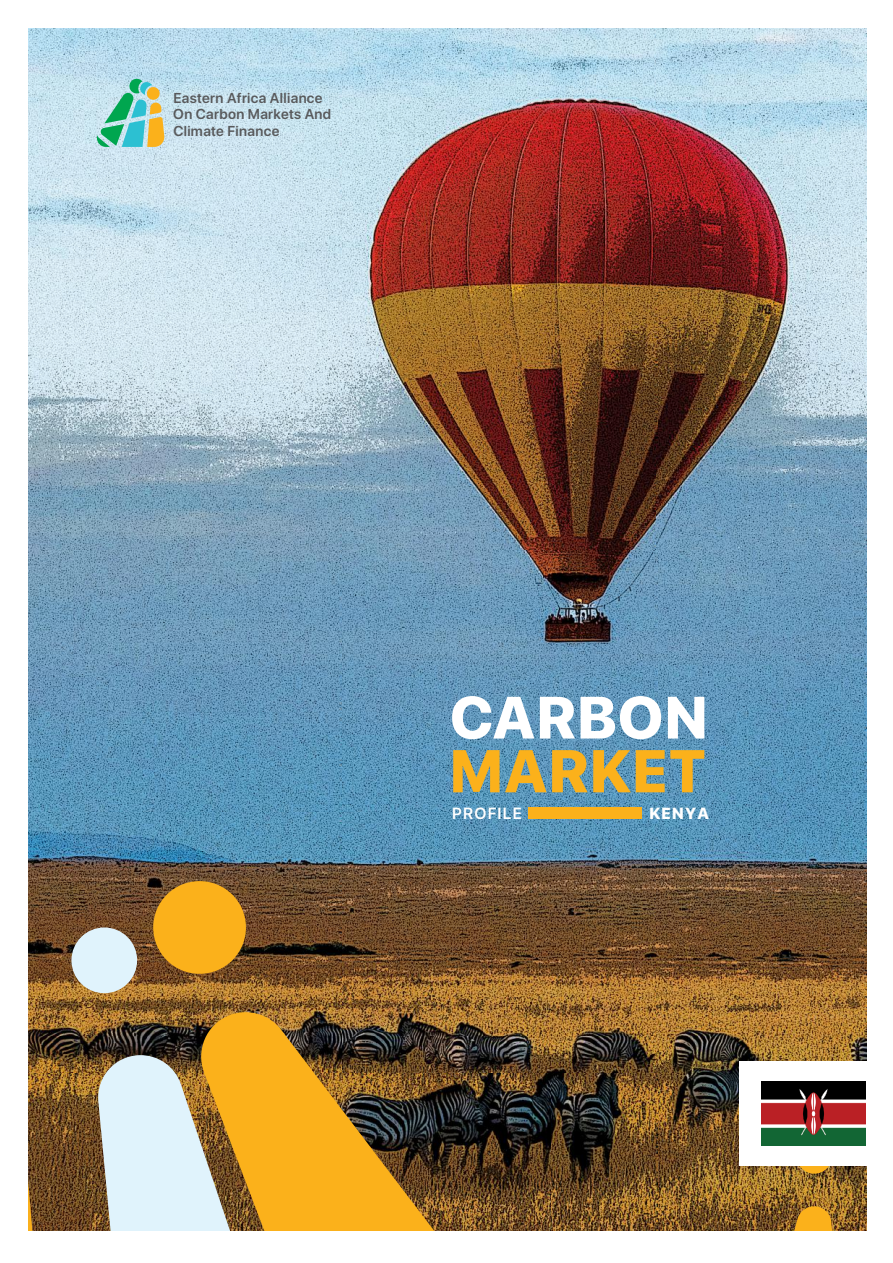
<style>
.page{position:relative;width:893px;height:1263px;background:#fff}
.page>*{position:absolute;margin:0;border:0;box-sizing:border-box;transform-origin:0 0}
.t1{font:600 16.05px "SF Pro Display";letter-spacing:.08em;color:#fff}
.t2{font:800 16.05px "SF Pro Display";letter-spacing:.08em;color:#fff}
.t3{font:600 14.25px/16.6px "SF Pro Display";letter-spacing:.025em;color:#58595b}
</style>
<div class="page">
<img style="left:28px;top:28px;width:838px;height:1203px">
<svg style="left:97px;top:78px;width:68px;height:69px;background:#91caaf"></svg>
<div style="left:797px;top:1138px;width:35px;height:36px;background:#fbb11b;border-radius:50%"></div>
<img style="left:736px;top:1203px;width:118px;height:28px">
<div style="left:71px;top:927px;width:66px;height:66px;background:#e0f3fc;border-radius:50%"></div>
<div style="left:153px;top:881px;width:93px;height:93px;background:#fbb11b;border-radius:50%"></div>
<img style="left:196px;top:1007px;width:402px;height:224px">
<img style="left:28px;top:1057px;width:21px;height:174px">
<svg style="left:96px;top:1055px;width:206px;height:176px;background:#d4bc83"></svg>
<svg style="left:452px;top:696px;width:82px;height:43px"></svg>
<svg style="left:540px;top:697px;width:35px;height:41px"></svg>
<svg style="left:581px;top:696px;width:80px;height:43px"></svg>
<svg style="left:668px;top:697px;width:36px;height:41px"></svg>
<svg style="left:453px;top:750px;width:46px;height:42px;background:#c8a74b"></svg>
<svg style="left:505px;top:750px;width:199px;height:42px;background:#afa363"></svg>
<div style="left:528px;top:807px;width:114px;height:12px;background:#fbb11b"></div>
<div style="left:739px;top:1061px;width:148px;height:105px;background:#fff"></div>
<img style="left:761px;top:1082px;width:104px;height:64px">
<p class="t3" style="left:173px;top:90px;width:159px">Eastern Africa Alliance<br>On Carbon Markets And<br>Climate Finance</p>
<p class="t1" style="left:452px;top:802px;width:71px">PROFILE</p>
<p class="t2" style="left:649px;top:804px;width:61px">KENYA</p>
</div>
